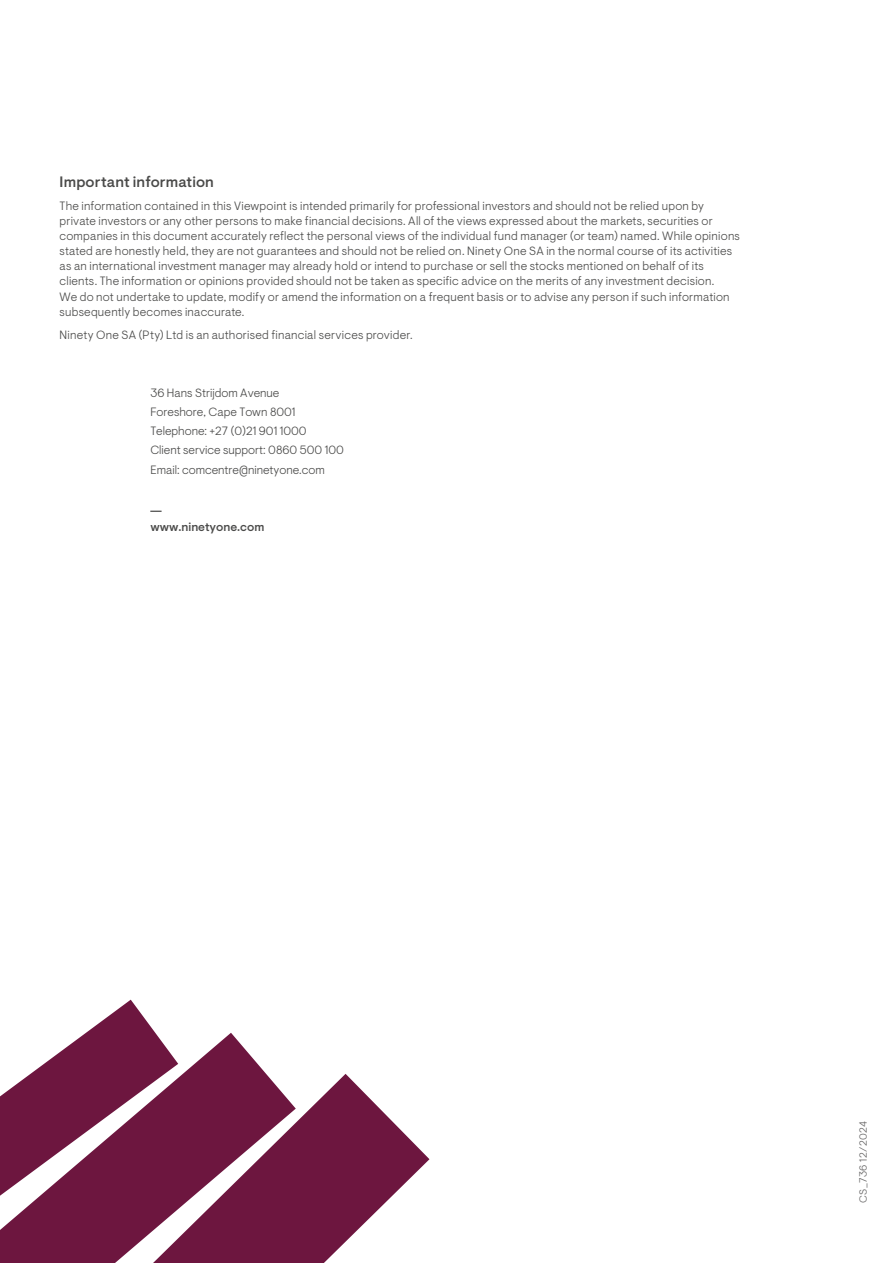
<style>
.page{position:relative;width:893px;height:1263px;background:#fff}
.page>*{position:absolute;margin:0;border:0;box-sizing:border-box;transform-origin:0 0}
.t1{font:500 15px "Ninety One Visuelt";letter-spacing:.01em;color:#4a4a49}
.t2{font:300 12px/15px "Ninety One Visuelt";letter-spacing:.02em;color:#4a4a49}
.t3{font:300 12px/19px "Ninety One Visuelt";color:#4a4a49}
.t4{font:500 12px "Ninety One Visuelt";color:#4a4a49}
.t5{font:300 10.5px "Ninety One Visuelt";letter-spacing:.035em;color:#646363}
</style>
<div class="page">
<svg style="left:150px;top:511px;width:12px;height:1px"></svg>
<svg style="left:0;top:1033px;width:266px;height:230px;fill:#6d163f"></svg>
<svg style="left:153px;top:1074px;width:276px;height:189px;fill:#6d163f"></svg>
<svg style="left:0;top:1000px;width:178px;height:196px"></svg>
<p class="t1" style="left:60px;top:173px;width:156px">Important information</p>
<p class="t2" style="left:60px;top:199px;width:682px">The information contained in this Viewpoint is intended primarily for professional investors and should not be relied upon by private investors or any other persons to make financial decisions. All of the views expressed about the markets, securities or companies in this document accurately reflect the personal views of the individual fund manager (or team) named. While opinions stated are honestly held, they are not guarantees and should not be relied on. Ninety One SA in the normal course of its activities as an international investment manager may already hold or intend to purchase or sell the stocks mentioned on behalf of its clients. The information or opinions provided should not be taken as specific advice on the merits of any investment decision.<br>We do not undertake to update, modify or amend the information on a frequent basis or to advise any person if such information subsequently becomes inaccurate.</p>
<p class="t2" style="left:60px;top:327px;width:354px">Ninety One SA (Pty) Ltd is an authorised financial services provider.</p>
<p class="t3" style="left:150px;top:383px;width:195px">36 Hans Strijdom Avenue<br>Foreshore, Cape Town 8001<br>Telephone: +27 (0)21 901 1000<br>Client service support: 0860 500 100<br>Email: comcentre@ninetyone.com</p>
<p class="t4" style="left:150px;top:520px;width:115px">www.ninetyone.com</p>
<p class="t5" style="left:857px;top:1203px;width:84px;rotate:-90deg">CS_736 12/2024</p>
</div>
